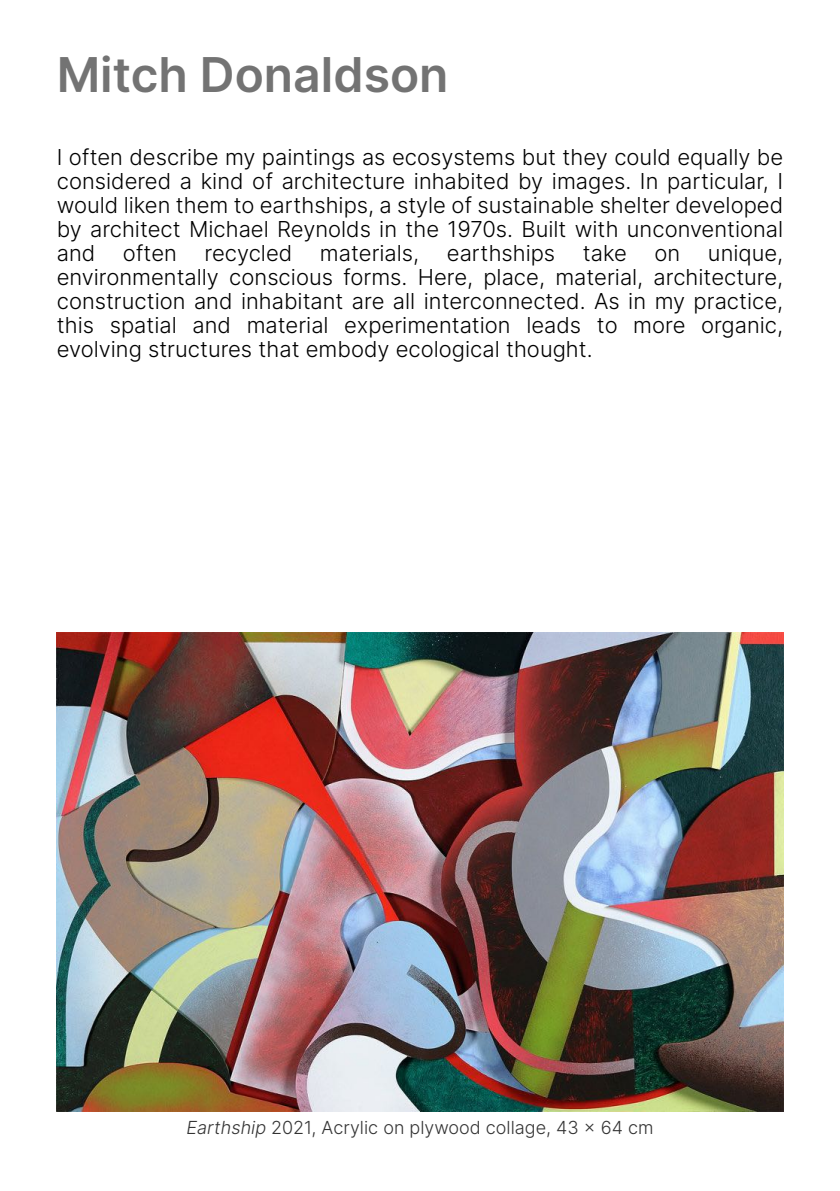
<style>
.page{position:relative;width:840px;height:1191px;background:#fff}
.page>*{position:absolute;margin:0;border:0;box-sizing:border-box;transform-origin:0 0}
.t1{font:600 48px "Inter";color:#737373}
.t2{font:300 22px/24px "Inter";color:#000;text-align:justify}
.t3{font:300 18px "Inter";color:#333}
.s1{font-style:italic}
</style>
<div class="page">
<img style="left:57px;top:632px;width:725px;height:479px">
<h1 class="t1" style="left:57px;top:45px;width:393px">Mitch Donaldson</h1>
<p class="t2" style="left:57px;top:145px;width:727px">I often describe my paintings as ecosystems but they could equally be considered a kind of architecture inhabited by images. In particular, I would liken them to earthships, a style of sustainable shelter developed by architect Michael Reynolds in the 1970s. Built with unconventional and</p>
<p class="t2" style="left:123px;top:241px;width:56px">often</p>
<p class="t2" style="left:204px;top:241px;width:89px">recycled</p>
<p class="t2" style="left:320px;top:241px;width:101px">materials,</p>
<p class="t2" style="left:446px;top:241px;width:110px">earthships</p>
<p class="t2" style="left:582px;top:241px;width:45px">take</p>
<p class="t2" style="left:654px;top:241px;width:27px">on</p>
<p class="t2" style="left:57px;top:241px;width:727px;text-indent:650px">unique, environmentally conscious forms. Here, place, material, architecture, construction and inhabitant are all interconnected. As in my practice, this spatial and material experimentation leads to more organic, evolving structures that embody ecological thought.</p>
<p class="t3" style="left:186px;top:1116px;width:468px"><span class="s1">Earthship</span> 2021, Acrylic on plywood collage, 43 × 64 cm</p>
</div>
